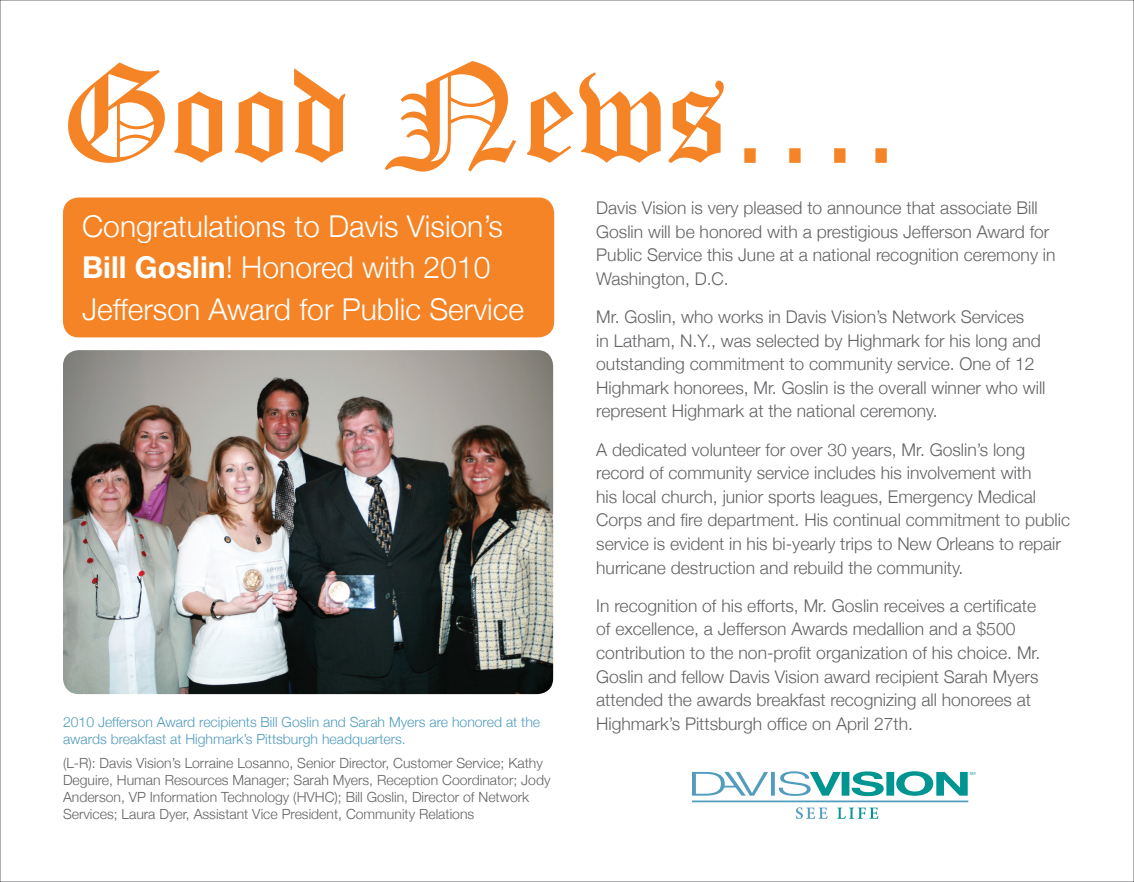
<style>
.page{position:relative;width:1134px;height:882px;background:#fff}
.page>*{position:absolute;margin:0;border:0;box-sizing:border-box;transform-origin:0 0}
.t1{font:300 30.1px/41.3px "Helvetica Neue";color:#fff}
.t2{font:300 17.5px/23.6px "Helvetica Neue";color:#636366}
.t3{font:300 14px/16.8px "Helvetica Neue";color:#636366}
.t4{font:300 14px/16.8px "Helvetica Neue";color:#529cbe}
.s1{font-weight:700}
</style>
<div class="page">
<img style="left:63px;top:350px;width:490px;height:344px">
<svg style="left:68px;top:61px;width:819px;height:111px"></svg>
<div style="left:63px;top:197px;width:491px;height:140px;background:#f58427;border-radius:16px"></div>
<svg style="left:852px;top:771px;width:32px;height:25px"></svg>
<svg style="left:771px;top:772px;width:4px;height:24px"></svg>
<hr style="left:692px;top:801px;width:276px;height:1px;background:#529cbe">
<svg style="left:692px;top:772px;width:76px;height:24px"></svg>
<div style="left:842px;top:772px;width:7px;height:24px;background:#009590"></div>
<svg style="left:896px;top:771px;width:79px;height:25px"></svg>
<div style="left:886px;top:772px;width:8px;height:24px;background:#009590"></div>
<svg style="left:779px;top:771px;width:62px;height:25px"></svg>
<svg style="left:796px;top:807px;width:32px;height:12px"></svg>
<svg style="left:837px;top:808px;width:41px;height:11px"></svg>
<h1 class="t1" style="left:82px;top:205px;width:443px">Congratulations to Davis Vision’s<br><span class="s1">Bill Goslin</span>! Honored with 2010<br>Jefferson Award for Public Service</h1>
<p class="t4" style="left:63px;top:713px;width:479px">2010 Jefferson Award recipients Bill Goslin and Sarah Myers are honored at the awards breakfast at Highmark’s Pittsburgh headquarters.</p>
<p class="t3" style="left:63px;top:755px;width:489px">(L-R): Davis Vision’s Lorraine Losanno, Senior Director, Customer Service; Kathy Deguire, Human Resources Manager; Sarah Myers, Reception Coordinator; Jody Anderson, VP Information Technology (HVHC); Bill Goslin, Director of Network Services; Laura Dyer, Assistant Vice President, Community Relations</p>
<p class="t2" style="left:596px;top:196px;width:461px">Davis Vision is very pleased to announce that associate Bill Goslin will be honored with a prestigious Jefferson Award for Public Service this June at a national recognition ceremony in Washington, D.C.</p>
<p class="t2" style="left:596px;top:305px;width:451px">Mr. Goslin, who works in Davis Vision’s Network Services<br>in Latham, N.Y., was selected by Highmark for his long and outstanding commitment to community service. One of 12<br>Highmark honorees, Mr. Goslin is the overall winner who will represent Highmark at the national ceremony.</p>
<p class="t2" style="left:596px;top:437px;width:475px">A dedicated volunteer for over 30 years, Mr. Goslin’s long record of community service includes his involvement with<br>his local church, junior sports leagues, Emergency Medical Corps and fire department. His continual commitment to public service is evident in his bi-yearly trips to New Orleans to repair hurricane destruction and rebuild the community.</p>
<p class="t2" style="left:596px;top:593px;width:446px">In recognition of his efforts, Mr. Goslin receives a certificate of excellence, a Jefferson Awards medallion and a $500 contribution to the non-profit organization of his choice. Mr.<br>Goslin and fellow Davis Vision award recipient Sarah Myers attended the awards breakfast recognizing all honorees at Highmark’s Pittsburgh office on April 27th.</p>
</div>
